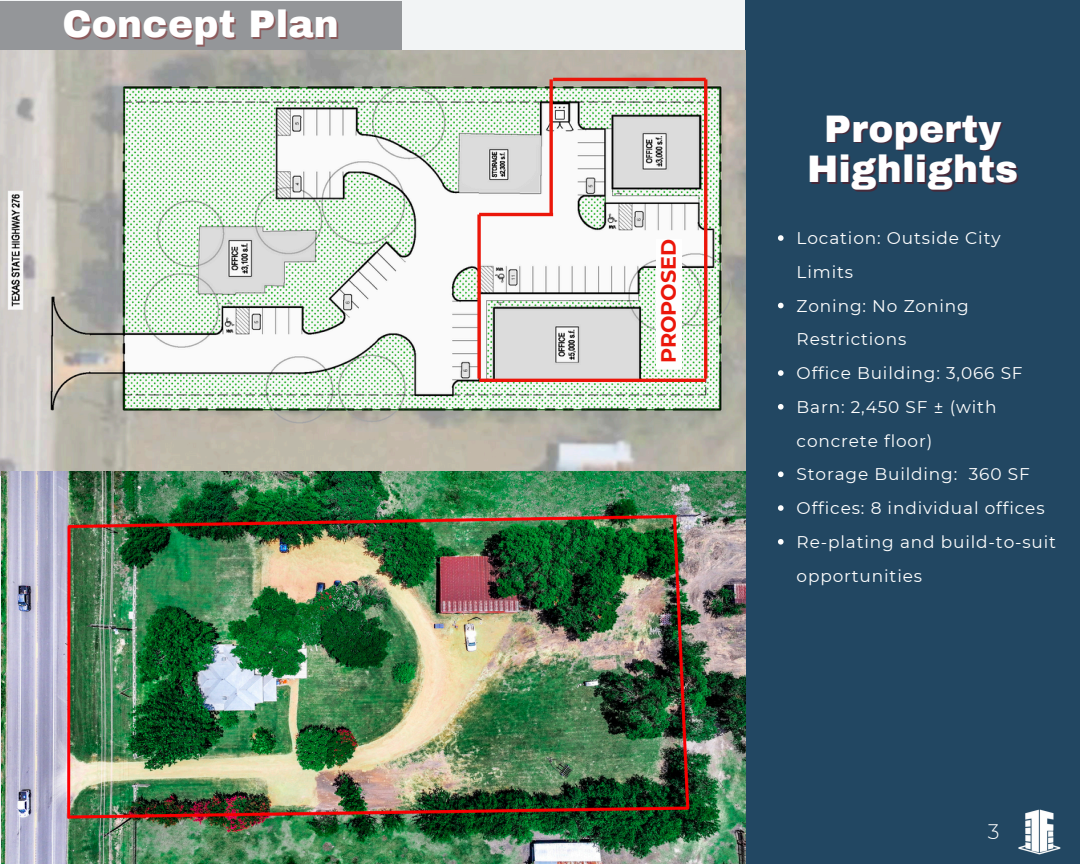
<style>
.page{position:relative;width:1080px;height:864px;background:#f2f4f5}
.page>*{position:absolute;margin:0;border:0;box-sizing:border-box;transform-origin:0 0}
.t1{font:900 37.5px "Archivo";letter-spacing:.01em;color:#fff}
.t2{font:300 21px "Montserrat";color:#fefefe}
.t3{font:700 20.7px "Montserrat";color:#eb160a}
.t4{font:16.95px/33.8px "Montserrat";letter-spacing:.05em;color:#fefefe}
</style>
<div class="page">
<div style="left:745px;top:0;width:335px;height:864px;background:#224762"></div>
<img style="left:1018px;top:809px;width:43px;height:46px">
<div style="left:0;top:1px;width:401px;height:50px;background:#949699"></div>
<img style="left:0;top:51px;width:746px;height:424px">
<hr style="left:479px;top:379px;width:227px;height:3px;background:#eb160a">
<svg style="left:477px;top:215px;width:4px;height:164px"></svg>
<hr style="left:553px;top:78px;width:153px;height:3px;background:#eb160a">
<div style="left:656px;top:239px;width:25px;height:130px;background:#fefefe"></div>
<hr style="left:704px;top:79px;width:3px;height:300px;background:#eb160a">
<hr style="left:479px;top:213px;width:74px;height:3px;background:#eb160a">
<svg style="left:549px;top:79px;width:4px;height:134px"></svg>
<img style="left:2px;top:472px;width:744px;height:392px">
<svg style="left:778px;top:235px;width:6px;height:6px"></svg>
<svg style="left:778px;top:303px;width:6px;height:5px"></svg>
<svg style="left:778px;top:370px;width:6px;height:6px"></svg>
<svg style="left:778px;top:404px;width:6px;height:6px"></svg>
<svg style="left:778px;top:471px;width:6px;height:6px"></svg>
<svg style="left:778px;top:505px;width:6px;height:6px"></svg>
<svg style="left:778px;top:539px;width:6px;height:6px"></svg>
<p class="t1" style="left:62px;top:4px;width:278px">Concept Plan</p>
<p class="t3" style="left:656px;top:363px;width:126px;rotate:-90deg">PROPOSED</p>
<p class="t1" style="left:824px;top:109px;width:179px">Property</p>
<p class="t1" style="left:807px;top:149px;width:213px">Highlights</p>
<h2 class="t4" style="left:797px;top:221px;width:205px">Location: Outside City<br>Limits</h2>
<p class="t4" style="left:797px;top:289px;width:174px">Zoning: No Zoning<br>Restrictions</p>
<h1 class="t4" style="left:797px;top:356px;width:228px">Office Building: 3,066 SF</h1>
<p class="t4" style="left:797px;top:390px;width:201px">Barn: 2,450 SF ± (with concrete floor)</p>
<p class="t4" style="left:797px;top:458px;width:235px">Storage Building: 360 SF</p>
<p class="t4" style="left:797px;top:491px;width:250px">Offices: 8 individual offices</p>
<p class="t4" style="left:797px;top:525px;width:261px">Re-plating and build-to-suit opportunities</p>
<p class="t2" style="left:988px;top:819px;width:13px">3</p>
</div>
